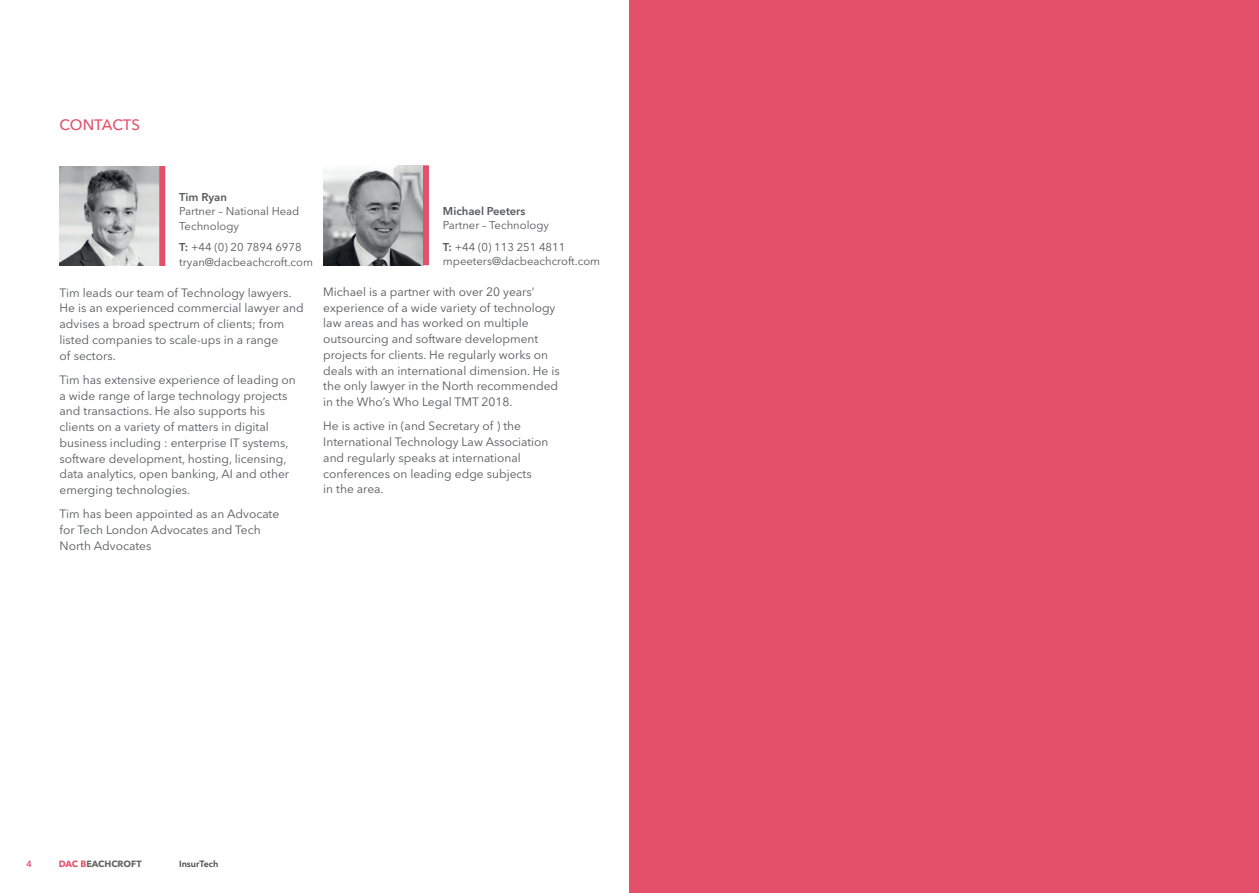
<style>
.page{position:relative;width:1259px;height:893px;background:#fff}
.page>*{position:absolute;margin:0;border:0;box-sizing:border-box;transform-origin:0 0}
.Sub-heading_1_style{font:500 15px "Avenir Next LT Pro";letter-spacing:-.005em;color:#e45069}
.Body_copy_style{font:12px/15.8px "Avenir Next LT Pro";color:#57585a}
.Contact_details{font:11.25px/14.4px "Avenir Next LT Pro";color:#57585a}
.Contact_Name{font:600 11.25px "Avenir Next LT Pro";color:#57585a}
.t1{font:700 9px "Avenir Next LT Pro";color:#626263}
.t2{font:600 9px "Avenir Next LT Pro";color:#444445}
.t3{font:600 9px "Avenir Next LT Pro";color:#e45069}
.s1{font-weight:600}
.s2{color:#e45069}
</style>
<div class="page">
<img style="left:323px;top:165px;width:100px;height:100px">
<div style="left:423px;top:165px;width:6px;height:100px;background:#e45069"></div>
<img style="left:60px;top:166px;width:99px;height:100px">
<div style="left:159px;top:166px;width:6px;height:100px;background:#e45069"></div>
<div style="left:629px;top:0;width:630px;height:893px;background:#e45069"></div>
<p class="Sub-heading_1_style" style="left:60px;top:116px;width:82px">CONTACTS</p>
<p class="Contact_Name" style="left:179px;top:190px;width:49px">Tim Ryan</p>
<p class="Contact_details" style="left:179px;top:204px;width:122px">Partner – National Head<br>Technology</p>
<p class="Contact_details" style="left:179px;top:240px;width:135px"><span class="s1">T:</span> +44 (0) 20 7894 6978 tryan@dacbeachcroft.com</p>
<p class="Body_copy_style" style="left:60px;top:285px;width:246px">Tim leads our team of Technology lawyers.<br>He is an experienced commercial lawyer and advises a broad spectrum of clients; from listed companies to scale-ups in a range<br>of sectors.</p>
<p class="Body_copy_style" style="left:60px;top:372px;width:238px">Tim has extensive experience of leading on a wide range of large technology projects and transactions. He also supports his clients on a variety of matters in digital business including : enterprise IT systems, software development, hosting, licensing, data analytics, open banking, AI and other emerging technologies.</p>
<p class="Body_copy_style" style="left:60px;top:506px;width:221px">Tim has been appointed as an Advocate for Tech London Advocates and Tech<br>North Advocates</p>
<p class="Contact_Name" style="left:443px;top:204px;width:84px">Michael Peeters</p>
<p class="Contact_details" style="left:443px;top:218px;width:108px">Partner – Technology</p>
<p class="Contact_details" style="left:443px;top:240px;width:159px"><span class="s1">T:</span> +44 (0) 113 251 4811 mpeeters@dacbeachcroft.com</p>
<p class="Body_copy_style" style="left:323px;top:284px;width:238px">Michael is a partner with over 20 years’ experience of a wide variety of technology law areas and has worked on multiple outsourcing and software development projects for clients. He regularly works on deals with an international dimension. He is the only lawyer in the North recommended in the Who’s Who Legal TMT 2018.</p>
<p class="Body_copy_style" style="left:323px;top:418px;width:227px">He is active in (and Secretary of ) the International Technology Law Association and regularly speaks at international conferences on leading edge subjects<br>in the area.</p>
<p class="t3" style="left:27px;top:858px;width:7px">4</p>
<p class="t1" style="left:59px;top:858px;width:84px"><span class="s2">DAC B</span>EACHCROFT</p>
<p class="t2" style="left:179px;top:858px;width:41px">InsurTech</p>
</div>
